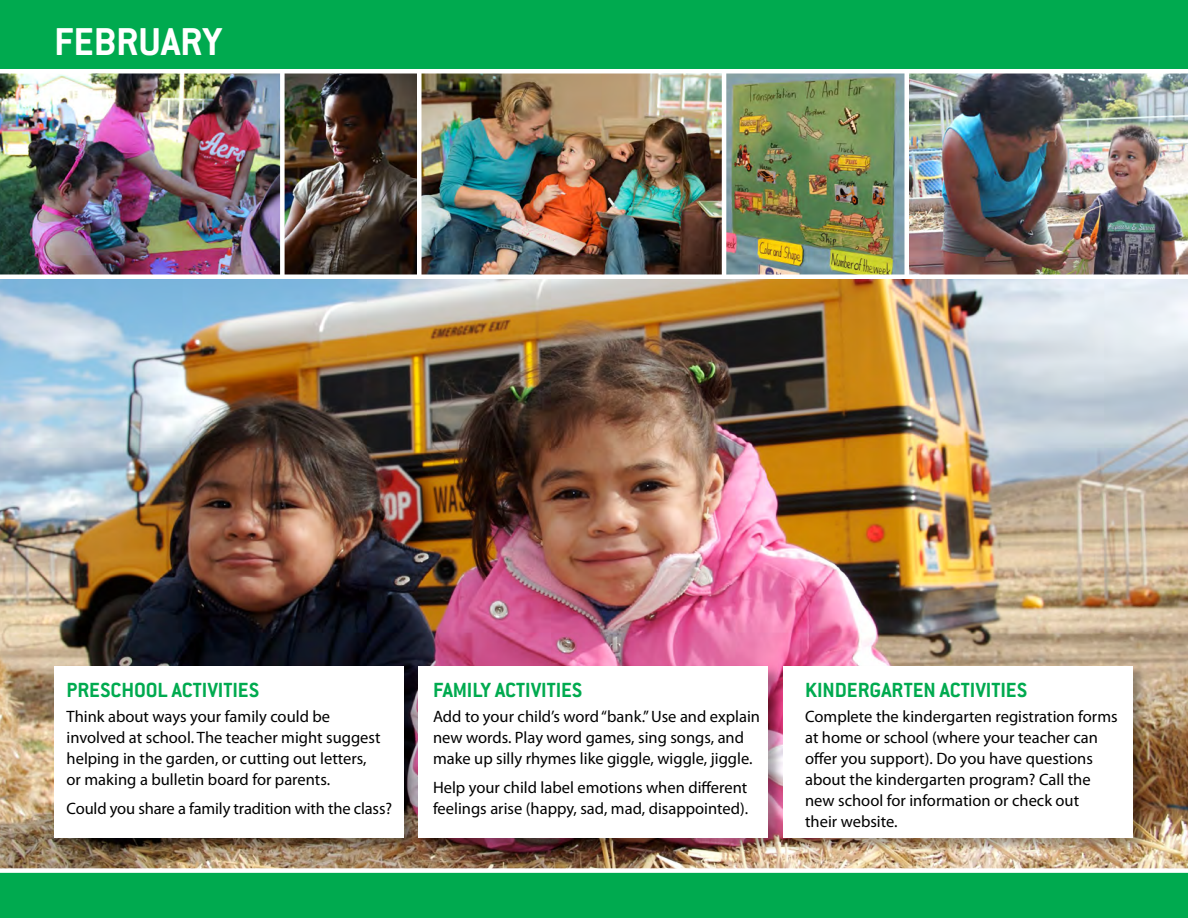
<style>
.page{position:relative;width:1188px;height:918px;background:#fff}
.page>*{position:absolute;margin:0;border:0;box-sizing:border-box;transform-origin:0 0}
.t1{font:700 42.6px "Conduit ITC";color:#fff}
.Green_subheads{font:700 22.5px "Conduit ITC";color:#00aa4f}
.Wall_body{font:16.5px/21px "Myriad Pro";color:#000}
</style>
<div class="page">
<img style="left:0;top:279px;width:1188px;height:589px">
<img style="left:287px;top:74px;width:435px;height:200px">
<img style="left:0;top:74px;width:287px;height:200px">
<img style="left:726px;top:74px;width:462px;height:200px">
<div style="left:280px;top:70px;width:5px;height:208px;background:#fff"></div>
<div style="left:417px;top:70px;width:5px;height:208px;background:#fff"></div>
<div style="left:0;top:872px;width:1188px;height:46px;background:#00aa4f"></div>
<div style="left:0;top:868px;width:1188px;height:5px;background:#fff"></div>
<div style="left:0;top:0;width:1188px;height:69px;background:#00aa4f"></div>
<div style="left:53px;top:665px;width:366px;height:188px;background:#000;opacity:.31"></div>
<div style="left:54px;top:666px;width:350px;height:171px;background:#fff"></div>
<div style="left:418px;top:665px;width:366px;height:188px;background:#000;opacity:.31"></div>
<div style="left:418px;top:666px;width:350px;height:171px;background:#fff"></div>
<div style="left:782px;top:665px;width:366px;height:188px;background:#000;opacity:.31"></div>
<div style="left:783px;top:666px;width:350px;height:171px;background:#fff"></div>
<div style="left:904px;top:70px;width:5px;height:208px;background:#fff"></div>
<p class="t1" style="left:54px;top:17px;width:169px">FEBRUARY</p>
<p class="Green_subheads" style="left:67px;top:676px;width:194px">PRESCHOOL ACTIVITIES</p>
<p class="Wall_body" style="left:67px;top:706px;width:315px">Think about ways your family could be involved at school. The teacher might suggest helping in the garden, or cutting out letters, or making a bulletin board for parents.</p>
<p class="Wall_body" style="left:67px;top:797px;width:327px">Could you share a family tradition with the class?</p>
<p class="Green_subheads" style="left:433px;top:676px;width:151px">FAMILY ACTIVITIES</p>
<p class="Wall_body" style="left:433px;top:706px;width:329px">Add to your child’s word “bank.” Use and explain new words. Play word games, sing songs, and make up silly rhymes like giggle, wiggle, jiggle.</p>
<p class="Wall_body" style="left:433px;top:776px;width:317px">Help your child label emotions when different feelings arise (happy, sad, mad, disappointed).</p>
<p class="Green_subheads" style="left:805px;top:676px;width:223px">KINDERGARTEN ACTIVITIES</p>
<p class="Wall_body" style="left:805px;top:706px;width:314px">Complete the kindergarten registration forms at home or school (where your teacher can offer you support). Do you have questions about the kindergarten program? Call the new school for information or check out<br>their website.</p>
</div>
